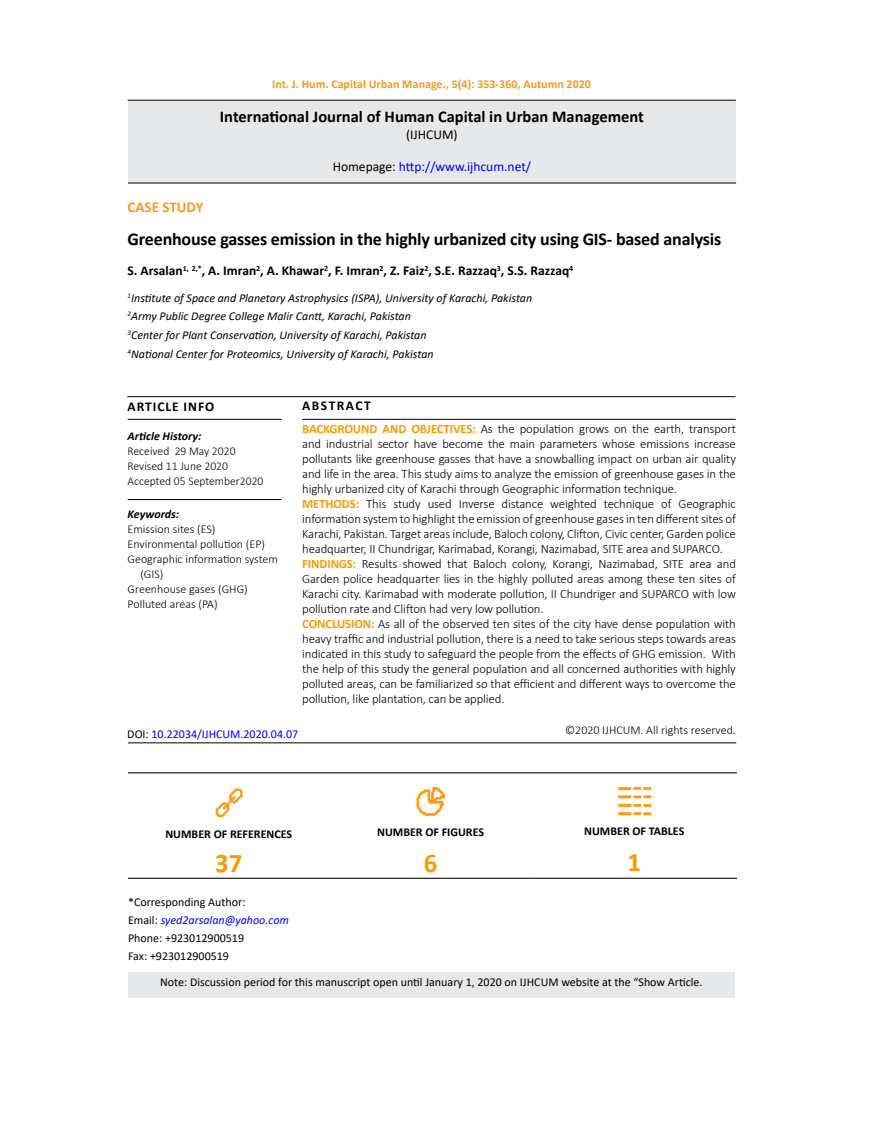
<style>
.page{position:relative;width:872px;height:1127px;background:#fff}
.page>*{position:absolute;margin:0;border:0;box-sizing:border-box;transform-origin:0 0}
.t1{font:700 27px "Calibri";color:#f90}
.t2{font:700 18px "Calibri";letter-spacing:-.01em;color:#000}
.t3{font:700 16.5px "Calibri";color:#000}
.t4{font:700 15px "Calibri";color:#f8991d}
.t5{font:700 13.5px "Calibri";color:#000}
.t6{font:13.5px "Calibri";color:#00f}
.t7{font:700 13.5px "Calibri";letter-spacing:.07em;color:#000}
.t8{font:13.5px "Calibri";color:#000}
.t9{font:700 13.5px "Calibri";letter-spacing:.11em;color:#000}
.t10{font:300 12.75px/15px "Calibri";letter-spacing:-.01em;color:#000}
.t11{font:italic 12px/18.6px "Calibri";color:#000}
.t12{font:300 12px/15px "Calibri";color:#000}
.t13{font:12px/18px "Calibri";color:#000}
.t14{font:700 12px "Calibri";color:#f8991d}
.t15{font:700 12px "Calibri";color:#000}
.t16{font:12px "Calibri";color:#00f}
.t17{font:italic 700 12px "Calibri";color:#000}
.s1{color:#000}
.s2{font-weight:700;color:#f90}
.s3{font-style:italic;color:#00f}
</style>
<div class="page">
<hr style="left:128px;top:100px;width:608px;height:1px;background:#000">
<div style="left:128px;top:101px;width:608px;height:82px;background:#e7e8ea"></div>
<hr style="left:128px;top:419px;width:153px;height:1px;background:#000">
<hr style="left:302px;top:419px;width:433px;height:1px;background:#000">
<hr style="left:128px;top:499px;width:153px;height:1px;background:#000">
<hr style="left:127px;top:396px;width:608px;height:1px;background:#000">
<hr style="left:128px;top:742px;width:608px;height:1px;background:#000">
<hr style="left:128px;top:183px;width:608px;height:1px;background:#000">
<hr style="left:128px;top:772px;width:201px;height:1px;background:#000">
<hr style="left:329px;top:772px;width:203px;height:1px;background:#000">
<hr style="left:532px;top:772px;width:205px;height:1px;background:#000">
<hr style="left:128px;top:878px;width:201px;height:1px;background:#000">
<hr style="left:329px;top:878px;width:203px;height:1px;background:#000">
<hr style="left:532px;top:878px;width:205px;height:1px;background:#000">
<img style="left:215px;top:788px;width:28px;height:30px">
<img style="left:416px;top:787px;width:30px;height:29px">
<img style="left:618px;top:786px;width:33px;height:30px">
<div style="left:128px;top:972px;width:607px;height:26px;background:#e7e8ea"></div>
<p class="t14" style="left:272px;top:75px;width:320px">Int. J. Hum. Capital Urban Manage., 5(4): 353-360, Autumn 2020</p>
<p class="t3" style="left:220px;top:105px;width:425px">International Journal of Human Capital in Urban Management</p>
<p class="t8" style="left:406px;top:125px;width:53px">(IJHCUM)</p>
<p class="t6" style="left:333px;top:157px;width:200px"><span class="s1">Homepage:</span> http://www.ijhcum.net/</p>
<p class="t4" style="left:128px;top:196px;width:77px">CASE STUDY</p>
<h2 class="t2" style="left:128px;top:227px;width:595px">Greenhouse gasses emission in the highly urbanized city using GIS- based analysis</h2>
<p class="t5" style="left:128px;top:261px;width:447px">S. Arsalan<sup>1,</sup> <sup>2,*</sup>, A. Imran<sup>2</sup>, A. Khawar<sup>2</sup>, F. Imran<sup>2</sup>, Z. Faiz<sup>2</sup>, S.E. Razzaq<sup>3</sup>, S.S. Razzaq<sup>4</sup></p>
<p class="t11" style="left:128px;top:288px;width:406px"><sup>1</sup>Institute of Space and Planetary Astrophysics (ISPA), University of Karachi, Pakistan <sup>2</sup>Army Public Degree College Malir Cantt, Karachi, Pakistan<br><sup>3</sup>Center for Plant Conservation, University of Karachi, Pakistan<br><sup>4</sup>National Center for Proteomics, University of Karachi, Pakistan</p>
<p class="t9" style="left:302px;top:396px;width:70px">ABSTRACT</p>
<p class="t7" style="left:128px;top:397px;width:88px">ARTICLE INFO</p>
<p class="t17" style="left:128px;top:428px;width:75px">Article History:</p>
<p class="t12" style="left:128px;top:444px;width:137px">Received 29 May 2020<br>Revised 11 June 2020<br>Accepted 05 September2020</p>
<p class="t17" style="left:128px;top:505px;width:53px">Keywords:</p>
<p class="t12" style="left:128px;top:521px;width:89px">Emission sites (ES)</p>
<p class="t12" style="left:128px;top:536px;width:139px">Environmental pollution (EP)</p>
<p class="t12" style="left:128px;top:551px;width:152px">Geographic information system</p>
<p class="t12" style="left:140px;top:566px;width:25px">(GIS)</p>
<p class="t12" style="left:128px;top:581px;width:122px">Greenhouse gases (GHG)</p>
<p class="t12" style="left:128px;top:596px;width:91px">Polluted areas (PA)</p>
<p class="t10" style="left:302px;top:421px;width:435px"><span class="s2">BACKGROUND AND OBJECTIVES:</span> As the population grows on the earth, transport and industrial sector have become the main parameters whose emissions increase pollutants like greenhouse gasses that have a snowballing impact on urban air quality and life in the area. This study aims to analyze the emission of greenhouse gases in the highly urbanized city of Karachi through Geographic information technique.<br><span class="s2">METHODS:</span> This study used Inverse distance weighted technique of Geographic information system to highlight the emission of greenhouse gases in ten different sites of Karachi, Pakistan. Target areas include, Baloch colony, Clifton, Civic center, Garden police headquarter, II Chundrigar, Karimabad, Korangi, Nazimabad, SITE area and SUPARCO.<br><span class="s2">FINDINGS:</span> Results showed that Baloch colony, Korangi, Nazimabad, SITE area and Garden police headquarter lies in the highly polluted areas among these ten sites of Karachi city. Karimabad with moderate pollution, II Chundriger and SUPARCO with low pollution rate and Clifton had very low pollution.<br><span class="s2">CONCLUSION:</span> As all of the observed ten sites of the city have dense population with heavy traffic and industrial pollution, there is a need to take serious steps towards areas indicated in this study to safeguard the people from the effects of GHG emission. With the help of this study the general population and all concerned authorities with highly polluted areas, can be familiarized so that efficient and different ways to overcome the pollution, like plantation, can be applied.</p>
<p class="t12" style="left:565px;top:722px;width:172px">©2020 IJHCUM. All rights reserved.</p>
<p class="t16" style="left:127px;top:725px;width:172px"><span class="s1">DOI:</span> 10.22034/IJHCUM.2020.04.07</p>
<p class="t15" style="left:165px;top:826px;width:128px">NUMBER OF REFERENCES</p>
<h1 class="t1" style="left:215px;top:844px;width:29px">37</h1>
<p class="t13" style="left:128px;top:892px;width:162px">*Corresponding Author:<br>Email: <span class="s3">syed2arsalan@yahoo.com<br></span>Phone: +923012900519<br>Fax: +923012900519</p>
<p class="t15" style="left:377px;top:824px;width:108px">NUMBER OF FIGURES</p>
<h1 class="t1" style="left:424px;top:844px;width:15px">6</h1>
<p class="t15" style="left:584px;top:823px;width:102px">NUMBER OF TABLES</p>
<h1 class="t1" style="left:627px;top:843px;width:15px">1</h1>
<p class="t13" style="left:160px;top:972px;width:544px">Note: Discussion period for this manuscript open until January 1, 2020 on IJHCUM website at the “Show Article.</p>
</div>
